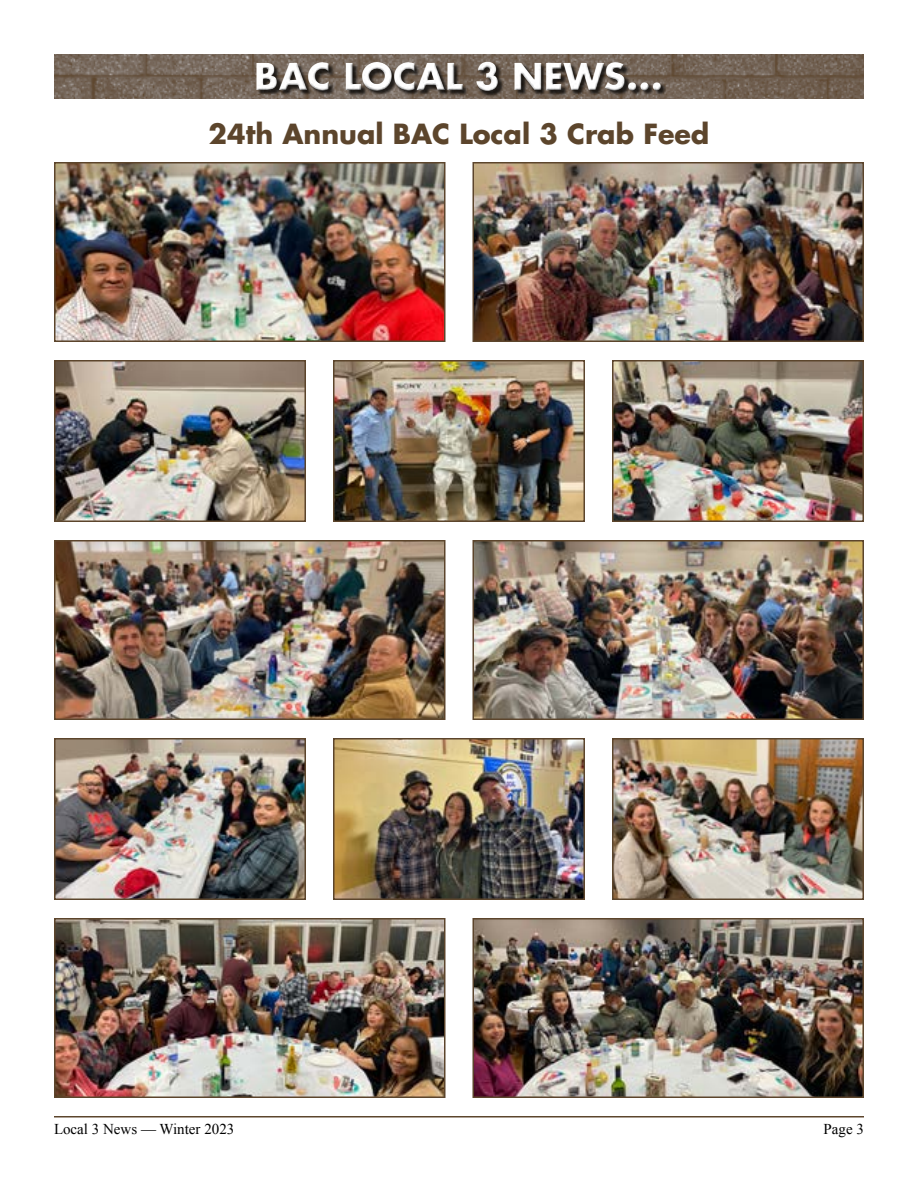
<style>
.page{position:relative;width:918px;height:1188px;background:#fff}
.page>*{position:absolute;margin:0;border:0;box-sizing:border-box;transform-origin:0 0}
.t1{font:700 36px "Futura Std";color:#fff}
.t2{font:700 27px "Futura Std";color:#5c452c}
.t3{font:15px "Times New Roman";color:#000}
</style>
<div class="page">
<hr style="left:54px;top:1116px;width:810px;height:2px;background:#5c452c">
<img style="left:54px;top:54px;width:810px;height:45px">
<div style="left:259px;top:63px;width:407px;height:33px;background:#000;opacity:.75"></div>
<div style="left:255px;top:60px;width:408px;height:31px;background:#fff;opacity:.75"></div>
<div style="left:255px;top:63px;width:408px;height:30px;background:#000;opacity:.75"></div>
<img style="left:475px;top:543px;width:386px;height:174px">
<div style="left:472px;top:540px;width:392px;height:180px;border:2px solid #5c452c"></div>
<img style="left:57px;top:543px;width:386px;height:174px">
<div style="left:54px;top:540px;width:392px;height:180px;border:2px solid #5c452c"></div>
<img style="left:615px;top:363px;width:246px;height:156px">
<div style="left:612px;top:360px;width:252px;height:162px;border:2px solid #5c452c"></div>
<img style="left:57px;top:741px;width:246px;height:156px">
<div style="left:54px;top:738px;width:252px;height:162px;border:2px solid #5c452c"></div>
<img style="left:57px;top:363px;width:246px;height:156px">
<div style="left:54px;top:360px;width:252px;height:162px;border:2px solid #5c452c"></div>
<img style="left:615px;top:741px;width:246px;height:156px">
<div style="left:612px;top:738px;width:252px;height:162px;border:2px solid #5c452c"></div>
<img style="left:57px;top:165px;width:386px;height:174px">
<div style="left:54px;top:162px;width:392px;height:180px;border:2px solid #5c452c"></div>
<img style="left:475px;top:165px;width:386px;height:174px">
<div style="left:472px;top:162px;width:392px;height:180px;border:2px solid #5c452c"></div>
<img style="left:475px;top:921px;width:386px;height:174px">
<div style="left:472px;top:918px;width:392px;height:180px;border:2px solid #5c452c"></div>
<img style="left:57px;top:921px;width:386px;height:174px">
<div style="left:54px;top:918px;width:392px;height:180px;border:2px solid #5c452c"></div>
<img style="left:336px;top:741px;width:246px;height:156px">
<div style="left:333px;top:738px;width:252px;height:162px;border:2px solid #5c452c"></div>
<img style="left:336px;top:363px;width:246px;height:156px">
<div style="left:333px;top:360px;width:252px;height:162px;border:2px solid #5c452c"></div>
<h1 class="t1" style="left:255px;top:53px;width:410px">BAC LOCAL 3 NEWS...</h1>
<p class="t2" style="left:209px;top:116px;width:502px">24th Annual BAC Local 3 Crab Feed</p>
<p class="t3" style="left:54px;top:1119px;width:182px">Local 3 News — Winter 2023</p>
<p class="t3" style="left:824px;top:1119px;width:42px">Page 3</p>
</div>
